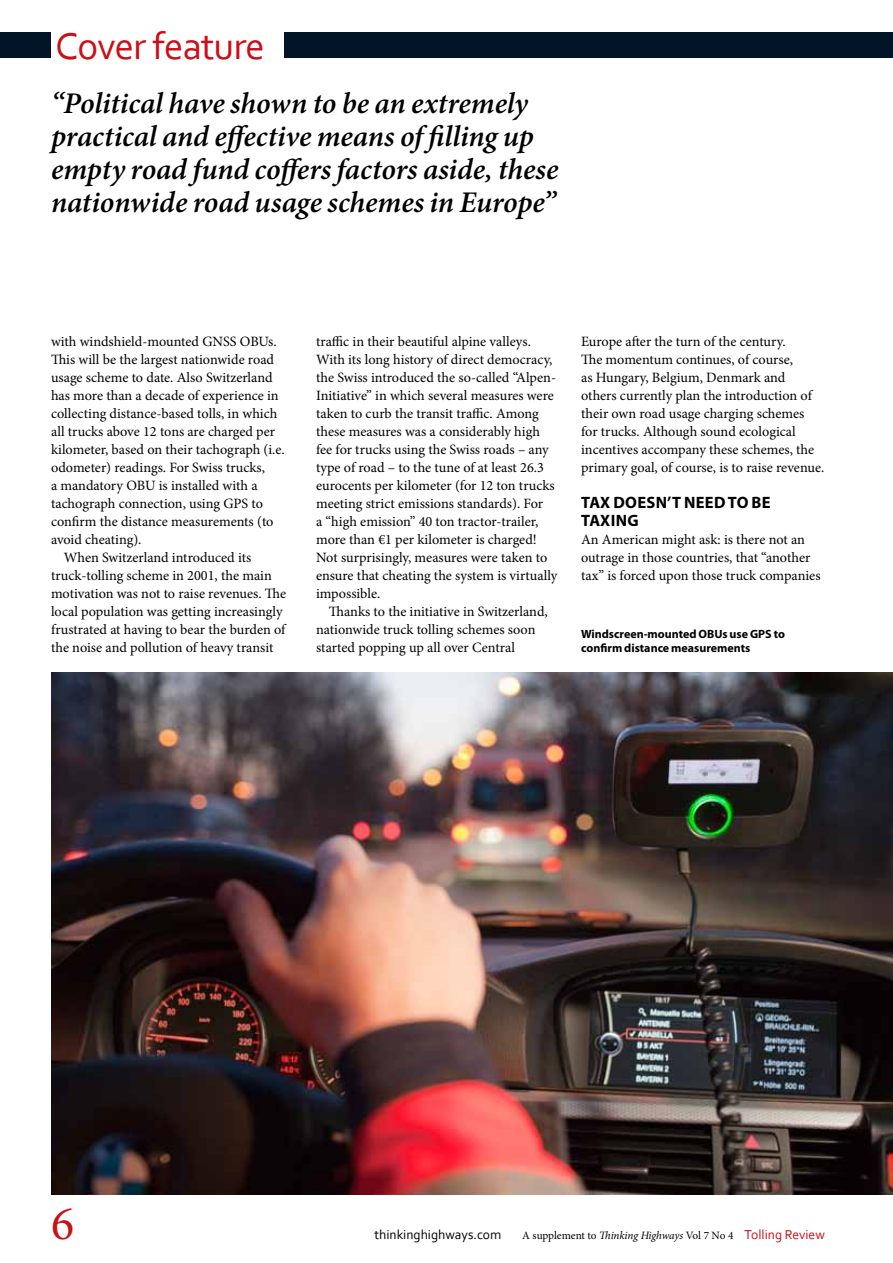
<style>
.page{position:relative;width:893px;height:1263px;background:#fff}
.page>*{position:absolute;margin:0;border:0;box-sizing:border-box;transform-origin:0 0}
.t1{font:48px "Minion Pro";color:#cb0f16}
.t2{font:39px "Corbel";letter-spacing:-.02em;color:#cb0f16}
.t3{font:italic 600 30px/33px "Minion Pro";letter-spacing:-.005em;color:#000}
.t4{font:700 16.5px/18px "Myriad Pro";letter-spacing:.02em;color:#000}
.t5{font:14.25px/18px "Minion Pro";color:#000}
.t6{font:13.5px "Corbel";color:#000}
.t7{font:700 12px/13.5px "Myriad Pro";color:#000}
.t8{font:11.25px "Minion Pro";letter-spacing:-.005em;color:#000}
.s1{font-style:italic}
.s2{font-family:"Corbel";font-size:13.5px;color:#cb0f16}
</style>
<div class="page">
<img style="left:51px;top:673px;width:842px;height:522px">
<div style="left:0;top:33px;width:893px;height:25px;background:#021528"></div>
<div style="left:51px;top:21px;width:232px;height:38px;background:#fff"></div>
<h2 class="t2" style="left:55px;top:22px;width:211px">Cover feature</h2>
<h3 class="t3" style="left:51px;top:87px;width:509px">“Political have shown to be an extremely practical and effective means of filling up empty road fund coffers factors aside, these nationwide road usage schemes in Europe”</h3>
<p class="t5" style="left:51px;top:332px;width:227px">with windshield-mounted GNSS OBUs.</p>
<p class="t5" style="left:51px;top:350px;width:225px">This will be the largest nationwide road</p>
<p class="t5" style="left:51px;top:368px;width:223px">usage scheme to date. Also Switzerland</p>
<p class="t5" style="left:51px;top:386px;width:229px">has more than a decade of experience in</p>
<p class="t5" style="left:51px;top:404px;width:228px">collecting distance-based tolls, in which</p>
<p class="t5" style="left:51px;top:422px;width:226px">all trucks above 12 tons are charged per</p>
<p class="t5" style="left:51px;top:440px;width:235px">kilometer, based on their tachograph (i.e.</p>
<p class="t5" style="left:51px;top:458px;width:215px">odometer) readings. For Swiss trucks,</p>
<p class="t5" style="left:51px;top:476px;width:208px">a mandatory OBU is installed with a</p>
<p class="t5" style="left:51px;top:494px;width:214px">tachograph connection, using GPS to</p>
<p class="t5" style="left:51px;top:512px;width:224px">confirm the distance measurements (to</p>
<p class="t5" style="left:51px;top:530px;width:92px">avoid cheating).</p>
<p class="t5" style="left:64px;top:548px;width:189px">When Switzerland introduced its</p>
<p class="t5" style="left:51px;top:566px;width:222px">truck-tolling scheme in 2001, the main</p>
<p class="t5" style="left:51px;top:584px;width:237px">motivation was not to raise revenues. The</p>
<p class="t5" style="left:51px;top:602px;width:233px">local population was getting increasingly</p>
<p class="t5" style="left:51px;top:620px;width:236px">frustrated at having to bear the burden of</p>
<p class="t5" style="left:51px;top:638px;width:224px">the noise and pollution of heavy transit</p>
<p class="t5" style="left:316px;top:332px;width:243px">traffic in their beautiful alpine valleys.<br>With its long history of direct democracy, the Swiss introduced the so-called “Alpen-Initiative” in which several measures were taken to curb the transit traffic. Among these measures was a considerably high fee for trucks using the Swiss roads – any type of road – to the tune of at least 26.3 eurocents per kilometer (for 12 ton trucks meeting strict emissions standards). For<br>a “high emission” 40 ton tractor-trailer, more than €1 per kilometer is charged!<br>Not surprisingly, measures were taken to ensure that cheating the system is virtually impossible.</p>
<p class="t5" style="left:316px;top:602px;width:233px;text-indent:13px">Thanks to the initiative in Switzerland, nationwide truck tolling schemes soon started popping up all over Central</p>
<p class="t5" style="left:581px;top:332px;width:245px">Europe after the turn of the century.<br>The momentum continues, of course,<br>as Hungary, Belgium, Denmark and others currently plan the introduction of their own road usage charging schemes for trucks. Although sound ecological incentives accompany these schemes, the primary goal, of course, is to raise revenue.</p>
<p class="t4" style="left:581px;top:492px;width:191px">TAX DOESN’T NEED TO BE<br>TAXING</p>
<p class="t5" style="left:581px;top:530px;width:241px">An American might ask: is there not an outrage in those countries, that “another tax” is forced upon those truck companies</p>
<p class="t7" style="left:581px;top:627px;width:205px">Windscreen-mounted OBUs use GPS to confirm distance measurements</p>
<h1 class="t1" style="left:51px;top:1191px;width:25px">6</h1>
<p class="t6" style="left:375px;top:1226px;width:128px">thinkinghighways.com</p>
<p class="t8" style="left:522px;top:1227px;width:304px">A supplement to <span class="s1">Thinking Highways</span> Vol 7 No 4 <span class="s2">Tolling Review</span></p>
</div>
